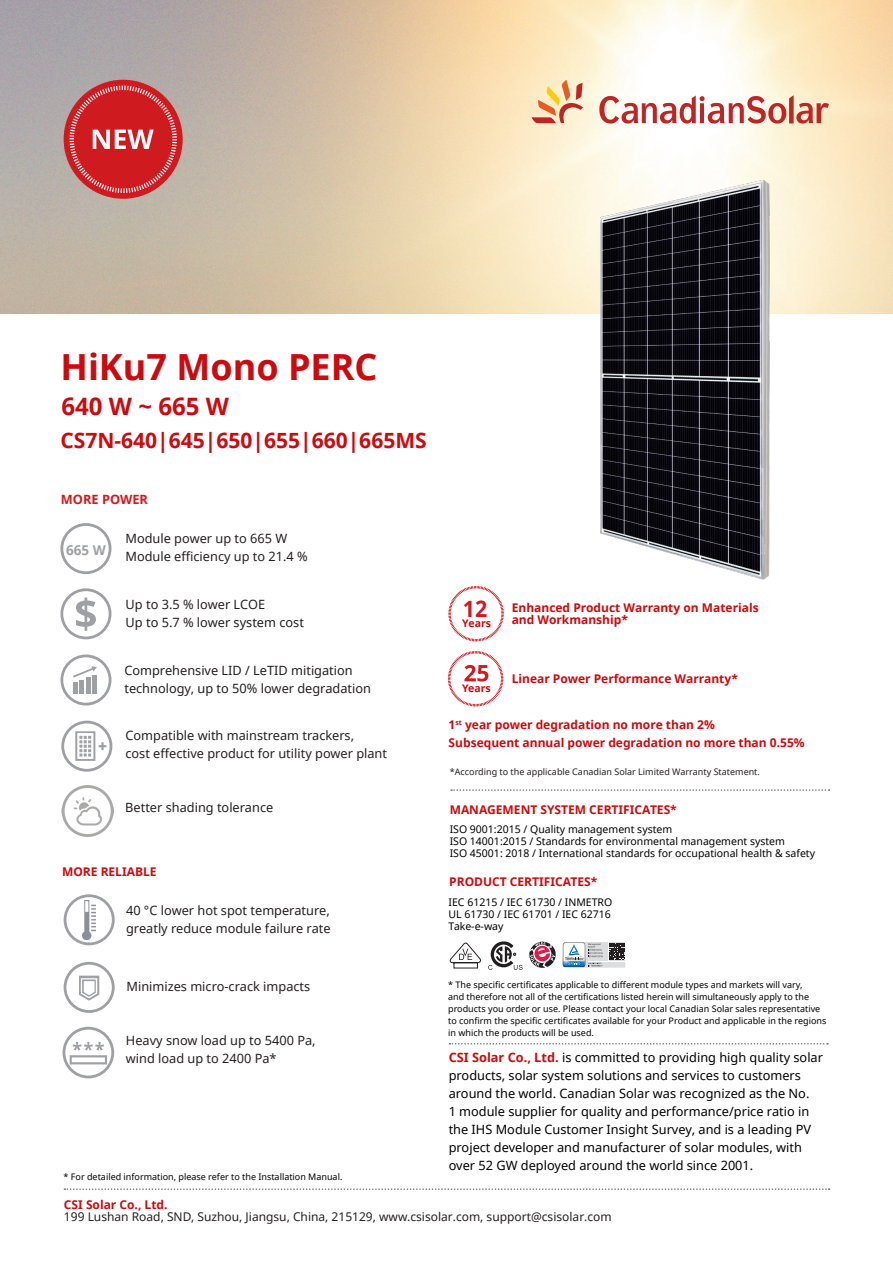
<style>
.page{position:relative;width:893px;height:1263px;background:#fff}
.page>*{position:absolute;margin:0;border:0;box-sizing:border-box;transform-origin:0 0}
.disclaimer{font:700 36px "Noto Sans";color:#ca0b0f}
.disclaimer-2{font:700 24px "Noto Sans";color:#ca0b0f}
.disclaimer-3{font:700 22.5px "Noto Sans";color:#cf1a20;scale:.95 1}
.disclaimer-4{font:700 21px "Noto Sans";color:#ca0b0f}
.disclaimer-5{font:700 13.5px "Noto Sans";color:#9fa0a3}
.copy_no_baseline_gri{font:12.75px/18px "Noto Sans";color:#231f20}
.copy{font:12.75px/18px "Noto Sans";color:#000}
.subheading{font:700 12.75px "Noto Sans";color:#cf1a20}
.disclaimer-6{font:700 12px/12px "Noto Sans";color:#ca0b0f}
.disclaimer-7{font:12px/12px "Noto Sans";color:#231f20}
.subheading-2{font:700 12px "Noto Sans";color:#ca0b0f}
.disclaimer-8{font:10.5px/12px "Noto Sans";color:#000}
.subheading-3{font:700 10.5px "Noto Sans";color:#ca0b0f}
.disclaimer-9{font:9px/12px "Noto Sans";color:#000}
.t1{font:9px "Noto Sans";color:#231f20}
.s1{font-weight:700;color:#ca0b0f}
</style>
<div class="page">
<img style="left:0;top:0;width:893px;height:314px">
<div style="left:64px;top:80px;width:119px;height:119px;background:#cf1a20;border-radius:50%"></div>
<svg style="left:69px;top:86px;width:108px;height:107px"></svg>
<svg style="left:449px;top:1043px;width:379px;height:1px"></svg>
<svg style="left:60px;top:654px;width:51px;height:51px"></svg>
<svg style="left:60px;top:523px;width:51px;height:51px"></svg>
<svg style="left:64px;top:962px;width:51px;height:51px"></svg>
<img style="left:583px;top:158px;width:205px;height:422px">
<svg style="left:60px;top:588px;width:51px;height:51px"></svg>
<svg style="left:64px;top:894px;width:51px;height:51px"></svg>
<img style="left:82px;top:900px;width:14px;height:39px">
<svg style="left:61px;top:721px;width:51px;height:51px"></svg>
<img style="left:61px;top:785px;width:53px;height:52px">
<svg style="left:449px;top:943px;width:32px;height:26px"></svg>
<svg style="left:488px;top:941px;width:35px;height:29px"></svg>
<svg style="left:529px;top:942px;width:27px;height:26px"></svg>
<svg style="left:562px;top:942px;width:64px;height:25px"></svg>
<svg style="left:451px;top:789px;width:379px;height:2px"></svg>
<svg style="left:63px;top:1027px;width:51px;height:51px"></svg>
<svg style="left:448px;top:586px;width:56px;height:55px"></svg>
<svg style="left:448px;top:651px;width:55px;height:55px"></svg>
<svg style="left:64px;top:1188px;width:766px;height:2px"></svg>
<svg style="left:531px;top:80px;width:52px;height:43px;background:#f0bf99"></svg>
<svg style="left:599px;top:95px;width:230px;height:29px"></svg>
<p class="disclaimer" style="left:60px;top:341px;width:319px">HiKu7 Mono PERC</p>
<p class="disclaimer-2" style="left:62px;top:390px;width:169px">640 W ~ 665 W</p>
<p class="disclaimer-4" style="left:60px;top:425px;width:368px">CS7N-640|645|650|655|660|665MS</p>
<p class="subheading" style="left:61px;top:490px;width:89px">MORE POWER</p>
<p class="disclaimer-5" style="left:66px;top:540px;width:41px">665 W</p>
<p class="copy_no_baseline_gri" style="left:125px;top:529px;width:163px">Module power up to 665 W</p>
<p class="copy_no_baseline_gri" style="left:125px;top:547px;width:184px">Module efficiency up to 21.4 %</p>
<p class="copy_no_baseline_gri" style="left:126px;top:595px;width:141px">Up to 3.5 % lower LCOE</p>
<p class="copy_no_baseline_gri" style="left:126px;top:613px;width:180px">Up to 5.7 % lower system cost</p>
<p class="copy_no_baseline_gri" style="left:124px;top:661px;width:248px">Comprehensive LID / LeTID mitigation technology, up to 50% lower degradation</p>
<p class="copy_no_baseline_gri" style="left:125px;top:726px;width:230px">Compatible with mainstream trackers,</p>
<p class="copy_no_baseline_gri" style="left:125px;top:744px;width:263px">cost effective product for utility power plant</p>
<p class="copy_no_baseline_gri" style="left:125px;top:798px;width:150px">Better shading tolerance</p>
<p class="disclaimer-6" style="left:62px;top:866px;width:96px">MORE RELIABLE</p>
<p class="copy_no_baseline_gri" style="left:126px;top:901px;width:206px">40 °C lower hot spot temperature, greatly reduce module failure rate</p>
<p class="copy_no_baseline_gri" style="left:126px;top:977px;width:185px">Minimizes micro-crack impacts</p>
<p class="copy_no_baseline_gri" style="left:126px;top:1031px;width:191px">Heavy snow load up to 5400 Pa,</p>
<p class="copy_no_baseline_gri" style="left:126px;top:1049px;width:152px">wind load up to 2400 Pa*</p>
<p class="disclaimer-9" style="left:64px;top:1170px;width:280px">* For detailed information, please refer to the Installation Manual.</p>
<p class="disclaimer-3" style="left:463px;top:593px;width:27px">12</p>
<p class="subheading-3" style="left:462px;top:615px;width:30px">Years</p>
<p class="disclaimer-6" style="left:512px;top:601px;width:248px">Enhanced Product Warranty on Materials and Workmanship*</p>
<p class="disclaimer-6" style="left:512px;top:672px;width:228px">Linear Power Performance Warranty*</p>
<p class="subheading-2" style="left:449px;top:716px;width:268px">1<sup>st</sup> year power degradation no more than 2%</p>
<p class="subheading-2" style="left:449px;top:734px;width:358px">Subsequent annual power degradation no more than 0.55%</p>
<p class="subheading-3" style="left:462px;top:680px;width:30px">Years</p>
<p class="t1" style="left:450px;top:766px;width:312px">*According to the applicable Canadian Solar Limited Warranty Statement.</p>
<p class="disclaimer-6" style="left:450px;top:803px;width:229px">MANAGEMENT SYSTEM CERTIFICATES*</p>
<p class="disclaimer-8" style="left:450px;top:823px;width:367px">ISO 9001:2015 / Quality management system<br>ISO 14001:2015 / Standards for environmental management system<br>ISO 45001: 2018 / International standards for occupational health &amp; safety</p>
<p class="disclaimer-6" style="left:449px;top:876px;width:150px">PRODUCT CERTIFICATES*</p>
<p class="disclaimer-8" style="left:449px;top:896px;width:165px">IEC 61215 / IEC 61730 / INMETRO<br>UL 61730 / IEC 61701 / IEC 62716<br>Take-e-way</p>
<p class="disclaimer-9" style="left:448px;top:978px;width:380px">* The specific certificates applicable to different module types and markets will vary,<br>and therefore not all of the certifications listed herein will simultaneously apply to the products you order or use. Please contact your local Canadian Solar sales representative to confirm the specific certificates available for your Product and applicable in the regions in which the products will be used.</p>
<p class="copy" style="left:449px;top:1048px;width:376px"><span class="s1">CSI Solar Co., Ltd.</span> is committed to providing high quality solar products, solar system solutions and services to customers around the world. Canadian Solar was recognized as the No.<br>1 module supplier for quality and performance/price ratio in the IHS Module Customer Insight Survey, and is a leading PV project developer and manufacturer of solar modules, with over 52 GW deployed around the world since 2001.</p>
<p class="disclaimer-7" style="left:64px;top:1199px;width:549px"><span class="s1">CSI Solar Co., Ltd.<br></span>199 Lushan Road, SND, Suzhou, Jiangsu, China, 215129, www.csisolar.com, support@csisolar.com</p>
</div>
